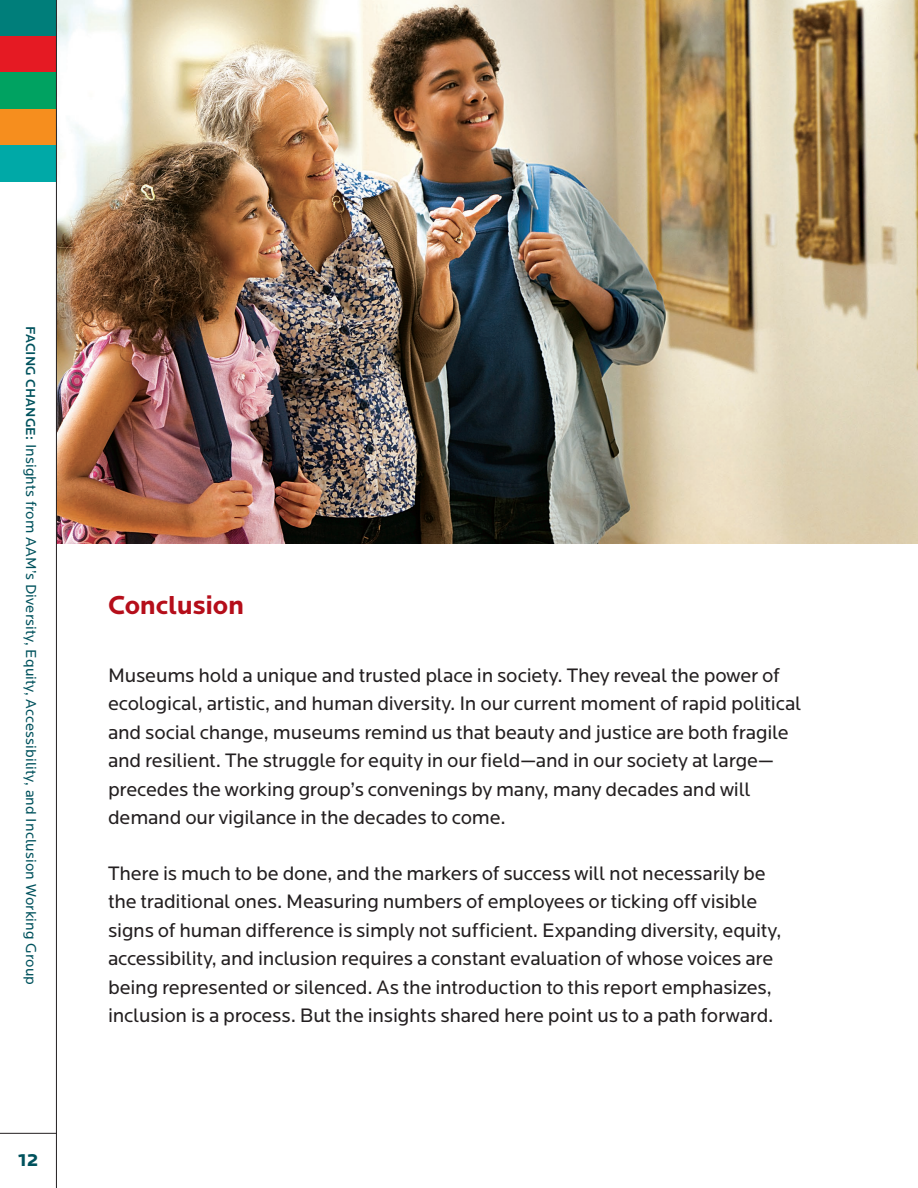
<style>
.page{position:relative;width:918px;height:1188px;background:#fff}
.page>*{position:absolute;margin:0;border:0;box-sizing:border-box;transform-origin:0 0}
.sub1{font:700 27px "Locator";letter-spacing:-.01em;color:#b50e1a}
.intro{font:20.25px/28.5px "Locator";letter-spacing:-.01em;color:#231f20}
.t1{font:900 18px "Locator";color:#00525d}
.t2{font:15px "Locator";letter-spacing:.01em;color:#00525d}
.s1{font-weight:500;font-size:13.5px}
</style>
<div class="page">
<div style="left:0;top:0;width:56px;height:37px;background:#007e7a"></div>
<div style="left:0;top:36px;width:56px;height:37px;background:#e51a23"></div>
<div style="left:0;top:73px;width:56px;height:36px;background:#00a261"></div>
<div style="left:0;top:109px;width:56px;height:36px;background:#f68e1e"></div>
<div style="left:0;top:145px;width:56px;height:37px;background:#00a9a7"></div>
<hr style="left:0;top:1133px;width:57px;height:1px;background:#231f20">
<img style="left:57px;top:0;width:861px;height:544px">
<hr style="left:56px;top:0;width:1px;height:1188px;background:#231f20">
<p class="t2" style="left:40px;top:326px;width:661px;rotate:90deg"><span class="s1">FACING CHANGE:</span> Insights from AAM’s Diversity, Equity, Accessibility, and Inclusion Working Group</p>
<p class="t1" style="left:18px;top:1149px;width:22px">12</p>
<p class="sub1" style="left:108px;top:590px;width:138px">Conclusion</p>
<p class="intro" style="left:108px;top:661px;width:695px">Museums hold a unique and trusted place in society. They reveal the power of ecological, artistic, and human diversity. In our current moment of rapid political and social change, museums remind us that beauty and justice are both fragile and resilient. The struggle for equity in our field—and in our society at large— precedes the working group’s convenings by many, many decades and will demand our vigilance in the decades to come.</p>
<p class="intro" style="left:108px;top:859px;width:675px">There is much to be done, and the markers of success will not necessarily be the traditional ones. Measuring numbers of employees or ticking off visible signs of human difference is simply not sufficient. Expanding diversity, equity, accessibility, and inclusion requires a constant evaluation of whose voices are being represented or silenced. As the introduction to this report emphasizes, inclusion is a process. But the insights shared here point us to a path forward.</p>
</div>
